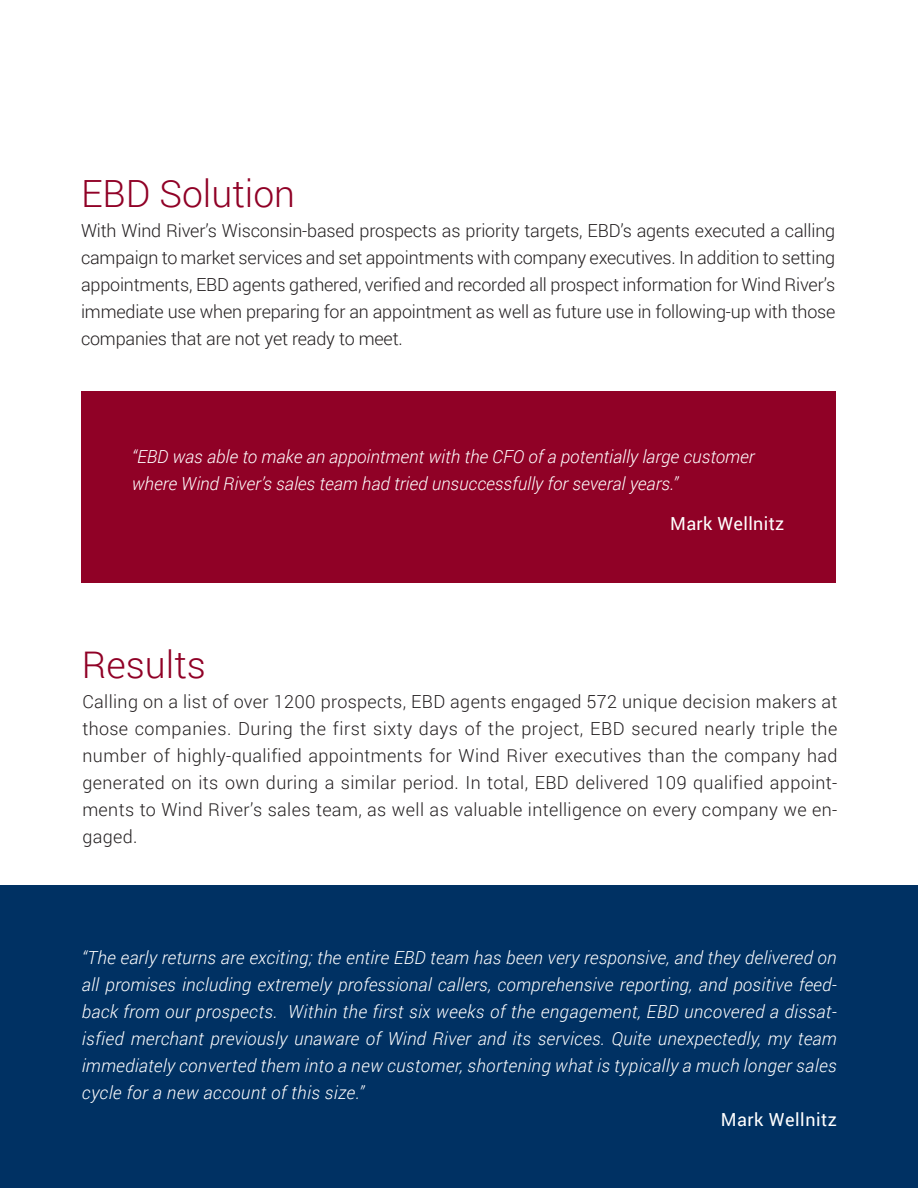
<style>
.page{position:relative;width:918px;height:1188px;background:#fff}
.page>*{position:absolute;margin:0;border:0;box-sizing:border-box;transform-origin:0 0}
.t1{font:300 37.5px "Roboto";color:#900126}
.t2{font:300 18px/27px "Roboto";color:#231f20;text-align:justify}
.t3{font:italic 300 18px/27px "Roboto";color:#fff;text-align:justify}
.t4{font:18px "Roboto";letter-spacing:.02em;color:#fff}
</style>
<div class="page">
<div style="left:0;top:886px;width:918px;height:302px;background:#003163"></div>
<div style="left:81px;top:392px;width:754px;height:191px;background:#900126"></div>
<h1 class="t1" style="left:81px;top:168px;width:216px">EBD Solution</h1>
<p class="t2" style="left:81px;top:216px;width:756px">With Wind River’s Wisconsin-based prospects as priority targets, EBD’s agents executed a calling campaign to market services and set appointments with company executives. In addition to setting appointments, EBD agents gathered, verified and recorded all prospect information for Wind River’s immediate use when preparing for an appointment as well as future use in following-up with those companies that are not yet ready to meet.</p>
<p class="t3" style="left:132px;top:442px;width:624px">“EBD was able to make an appointment with the CFO of a potentially large customer where Wind River’s sales team had tried unsuccessfully for several years.”</p>
<p class="t4" style="left:670px;top:511px;width:116px">Mark Wellnitz</p>
<h1 class="t1" style="left:82px;top:639px;width:126px">Results</h1>
<p class="t2" style="left:82px;top:687px;width:757px">Calling on a list of over 1200 prospects, EBD agents engaged 572 unique decision makers at those companies. During the first sixty days of the project, EBD secured nearly triple the number of highly-qualified appointments for Wind River executives than the company had generated on its own during a similar period. In total, EBD delivered 109 qualified appoint&shy;ments to Wind River’s sales team, as well as valuable intelligence on every company we en&shy;gaged.</p>
<p class="t3" style="left:82px;top:943px;width:756px">“The early returns are exciting; the entire EBD team has been very responsive, and they delivered on all promises including extremely professional callers, comprehensive reporting, and positive feed&shy;back from our prospects. Within the first six weeks of the engagement, EBD uncovered a dissat&shy;isfied merchant previously unaware of Wind River and its services. Quite unexpectedly, my team immediately converted them into a new customer, shortening what is typically a much longer sales cycle for a new account of this size.”</p>
<p class="t4" style="left:721px;top:1107px;width:118px">Mark Wellnitz</p>
</div>
